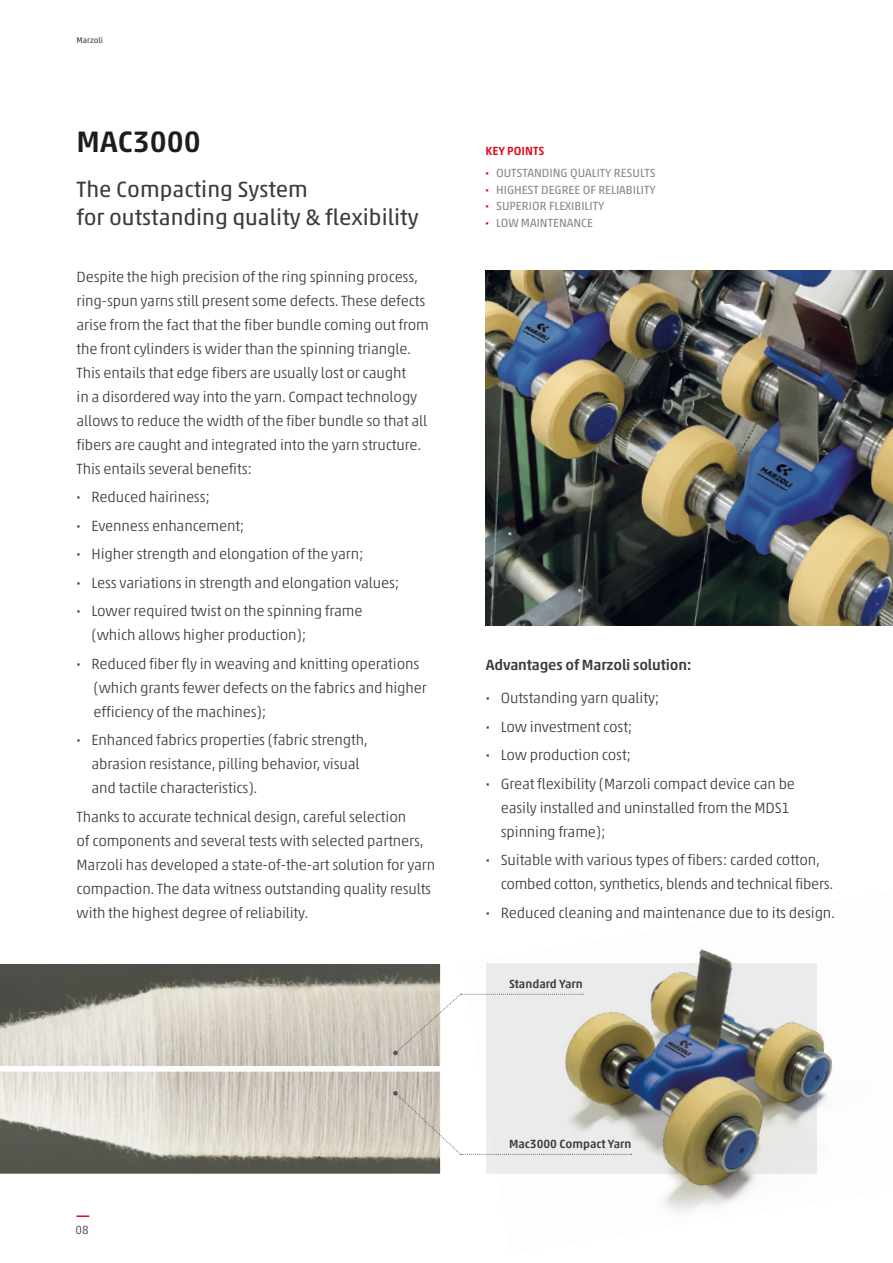
<style>
.page{position:relative;width:893px;height:1263px;background:#fff}
.page>*{position:absolute;margin:0;border:0;box-sizing:border-box;transform-origin:0 0}
.t1{font:500 30px "Akko W1 G";color:#1d1d1b}
.t2{font:22.5px/28.5px "Akko W1 G";color:#3c3c3b}
.t3{font:300 15px/24px "Akko W1 G";letter-spacing:-.01em;color:#3c3c3b}
.t4{font:500 15px "Akko W1 G";letter-spacing:-.01em;color:#3c3c3b}
.t5{font:12px/16.5px "Akko W1 G";color:#8b8a8a}
.t6{font:500 12px "Akko W1 G";color:#3c3c3b}
.t7{font:300 12px "Akko W1 G";color:#3c3c3b}
.t8{font:8.25px "Akko W1 G";color:#3c3c3b}
.s1{font-weight:500}
.s2{font-weight:500;color:#e30613}
.s3{font-weight:700;color:#e30613}
</style>
<div class="page">
<img style="left:462px;top:949px;width:371px;height:264px">
<img style="left:0;top:964px;width:440px;height:102px">
<img style="left:0;top:1071px;width:440px;height:103px">
<svg style="left:393px;top:1091px;width:239px;height:64px"></svg>
<svg style="left:393px;top:994px;width:190px;height:61px"></svg>
<img style="left:486px;top:270px;width:407px;height:355px">
<svg style="left:77px;top:1215px;width:12px;height:2px"></svg>
<p class="t8" style="left:77px;top:34px;width:28px">Marzoli</p>
<h1 class="t1" style="left:77px;top:119px;width:126px">MAC3000</h1>
<h2 class="t2" style="left:77px;top:173px;width:344px">The Compacting System<br>for outstanding quality &amp; flexibility</h2>
<p class="t3" style="left:77px;top:264px;width:354px">Despite the high precision of the ring spinning process, ring-spun yarns still present some defects. These defects arise from the fact that the fiber bundle coming out from the front cylinders is wider than the spinning triangle.<br>This entails that edge fibers are usually lost or caught<br>in a disordered way into the yarn. Compact technology allows to reduce the width of the fiber bundle so that all fibers are caught and integrated into the yarn structure.<br>This entails several benefits:</p>
<p class="t3" style="left:77px;top:482px;width:324px;line-height:28.5px"><span class="s1">·</span> Reduced hairiness;<br><span class="s1">·</span> Evenness enhancement;<br><span class="s1">·</span> Higher strength and elongation of the yarn;<br><span class="s1">·</span> Less variations in strength and elongation values; <span class="s1">·</span> Lower required twist on the spinning frame</p>
<p class="t3" style="left:77px;top:620px;width:344px;line-height:28.5px;text-indent:15px">(which allows higher production);<br><span class="s1">·</span> Reduced fiber fly in weaving and knitting operations</p>
<p class="t3" style="left:94px;top:675px;width:335px">(which grants fewer defects on the fabrics and higher efficiency of the machines);</p>
<p class="t3" style="left:92px;top:727px;width:278px;text-indent:-15px"><span class="s1">·</span> Enhanced fabrics properties (fabric strength, abrasion resistance, pilling behavior, visual and tactile characteristics).</p>
<p class="t3" style="left:77px;top:804px;width:360px">Thanks to accurate technical design, careful selection<br>of components and several tests with selected partners, Marzoli has developed a state-of-the-art solution for yarn compaction. The data witness outstanding quality results with the highest degree of reliability.</p>
<p class="t5" style="left:486px;top:138px;width:172px;line-height:22.5px"><span class="s2">KEY POINTS<br></span><span class="s3">·</span> OUTSTANDING QUALITY RESULTS</p>
<p class="t5" style="left:486px;top:180px;width:172px"><span class="s3">·</span> HIGHEST DEGREE OF RELIABILITY <span class="s3">·</span> SUPERIOR FLEXIBILITY<br><span class="s3">·</span> LOW MAINTENANCE</p>
<p class="t4" style="left:486px;top:654px;width:207px">Advantages of Marzoli solution:</p>
<p class="t3" style="left:486px;top:683px;width:311px;line-height:28.5px"><span class="s1">·</span> Outstanding yarn quality;<br><span class="s1">·</span> Low investment cost;<br><span class="s1">·</span> Low production cost;<br><span class="s1">·</span> Great flexibility (Marzoli compact device can be</p>
<p class="t3" style="left:501px;top:795px;width:291px">easily installed and uninstalled from the MDS1 spinning frame);</p>
<p class="t3" style="left:501px;top:847px;width:334px;text-indent:-15px"><span class="s1">·</span> Suitable with various types of fibers: carded cotton, combed cotton, synthetics, blends and technical fibers.</p>
<p class="t3" style="left:486px;top:900px;width:351px"><span class="s1">·</span> Reduced cleaning and maintenance due to its design.</p>
<p class="t6" style="left:509px;top:975px;width:75px">Standard Yarn</p>
<p class="t7" style="left:75px;top:1221px;width:15px">08</p>
<p class="t6" style="left:509px;top:1134px;width:124px">Mac3000 Compact Yarn</p>
</div>
